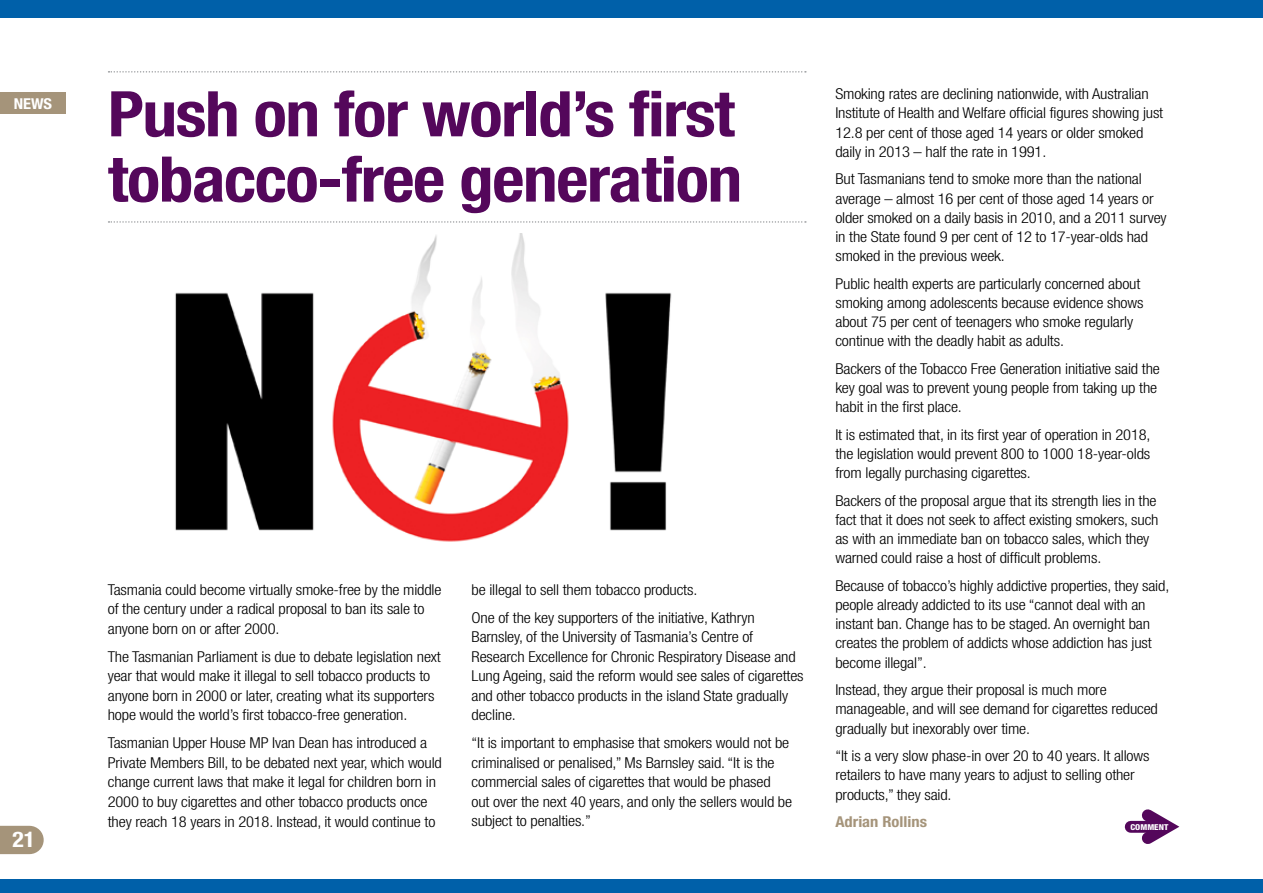
<style>
.page{position:relative;width:1263px;height:893px;background:#fff}
.page>*{position:absolute;margin:0;border:0;box-sizing:border-box;transform-origin:0 0}
.t1{font:700 condensed 63px/65.2px "Helvetica Neue";letter-spacing:-.02em;color:#54075b;scale:1.1 1}
.t2{font:700 condensed 21.6px "Helvetica Neue";color:#fff;scale:1.1 1}
.t3{font:300 condensed 15px/19.2px "Helvetica Neue";letter-spacing:-.01em;color:#000;scale:1.1 1}
.t4{font:700 condensed 15px "Helvetica Neue";color:#a5947a;scale:1.1 1}
.t5{font:700 condensed 15px "Helvetica Neue";color:#fff;scale:1.1 1}
.t6{font:800 condensed 8.1px "Helvetica Neue";color:#fff;scale:1.1 1}
</style>
<div class="page">
<svg style="left:108px;top:71px;width:698px;height:2px"></svg>
<svg style="left:108px;top:221px;width:698px;height:2px"></svg>
<svg style="left:0;top:826px;width:44px;height:28px"></svg>
<div style="left:0;top:879px;width:1263px;height:14px;background:#0060a9"></div>
<div style="left:0;top:0;width:1263px;height:17px;background:#0060a9"></div>
<svg style="left:1131px;top:809px;width:49px;height:35px"></svg>
<div style="left:1131px;top:821px;width:30px;height:12px;background:#54075b"></div>
<div style="left:0;top:92px;width:66px;height:22px;background:#a5947a"></div>
<img style="left:175px;top:234px;width:497px;height:308px">
<p class="t5" style="left:14px;top:95px;width:36px">NEWS</p>
<h2 class="t2" style="left:12px;top:826px;width:22px">21</h2>
<h1 class="t1" style="left:108px;top:80px;width:578px">Push on for world’s first tobacco-free generation</h1>
<p class="t3" style="left:108px;top:579px;width:305px">Tasmania could become virtually smoke-free by the middle of the century under a radical proposal to ban its sale to anyone born on or after 2000.</p>
<p class="t3" style="left:108px;top:647px;width:304px">The Tasmanian Parliament is due to debate legislation next year that would make it illegal to sell tobacco products to anyone born in 2000 or later, creating what its supporters hope would the world’s first tobacco-free generation.</p>
<p class="t3" style="left:108px;top:733px;width:305px">Tasmanian Upper House MP Ivan Dean has introduced a Private Members Bill, to be debated next year, which would change current laws that make it legal for children born in 2000 to buy cigarettes and other tobacco products once they reach 18 years in 2018. Instead, it would continue to</p>
<p class="t3" style="left:472px;top:575px;width:259px;line-height:28px">be illegal to sell them tobacco products.<br>One of the key supporters of the initiative, Kathryn</p>
<p class="t3" style="left:472px;top:627px;width:303px">Barnsley, of the University of Tasmania’s Centre of Research Excellence for Chronic Respiratory Disease and Lung Ageing, said the reform would see sales of cigarettes and other tobacco products in the island State gradually decline.</p>
<p class="t3" style="left:472px;top:733px;width:293px">“It is important to emphasise that smokers would not be criminalised or penalised,” Ms Barnsley said. “It is the commercial sales of cigarettes that would be phased out over the next 40 years, and only the sellers would be subject to penalties.”</p>
<p class="t3" style="left:835px;top:84px;width:300px">Smoking rates are declining nationwide, with Australian Institute of Health and Welfare official figures showing just 12.8 per cent of those aged 14 years or older smoked daily in 2013 – half the rate in 1991.</p>
<p class="t3" style="left:835px;top:169px;width:303px">But Tasmanians tend to smoke more than the national average – almost 16 per cent of those aged 14 years or older smoked on a daily basis in 2010, and a 2011 survey in the State found 9 per cent of 12 to 17-year-olds had smoked in the previous week.</p>
<p class="t3" style="left:835px;top:274px;width:282px">Public health experts are particularly concerned about smoking among adolescents because evidence shows about 75 per cent of teenagers who smoke regularly continue with the deadly habit as adults.</p>
<p class="t3" style="left:835px;top:359px;width:296px">Backers of the Tobacco Free Generation initiative said the key goal was to prevent young people from taking up the habit in the first place.</p>
<p class="t3" style="left:835px;top:425px;width:288px;text-align:justify">It is estimated that, in its first year of operation in 2018, the legislation would prevent 800 to 1000 18-year-olds from legally purchasing cigarettes.</p>
<p class="t3" style="left:835px;top:491px;width:295px">Backers of the proposal argue that its strength lies in the fact that it does not seek to affect existing smokers, such as with an immediate ban on tobacco sales, which they warned could raise a host of difficult problems.</p>
<p class="t3" style="left:835px;top:576px;width:305px">Because of tobacco’s highly addictive properties, they said, people already addicted to its use “cannot deal with an instant ban. Change has to be staged. An overnight ban creates the problem of addicts whose addiction has just become illegal”.</p>
<p class="t3" style="left:835px;top:680px;width:295px">Instead, they argue their proposal is much more manageable, and will see demand for cigarettes reduced gradually but inexorably over time.</p>
<p class="t3" style="left:835px;top:746px;width:287px">“It is a very slow phase-in over 20 to 40 years. It allows retailers to have many years to adjust to selling other products,” they said.</p>
<p class="t4" style="left:835px;top:813px;width:85px">Adrian Rollins</p>
<p class="t6" style="left:1130px;top:822px;width:36px">COMMENT</p>
</div>
